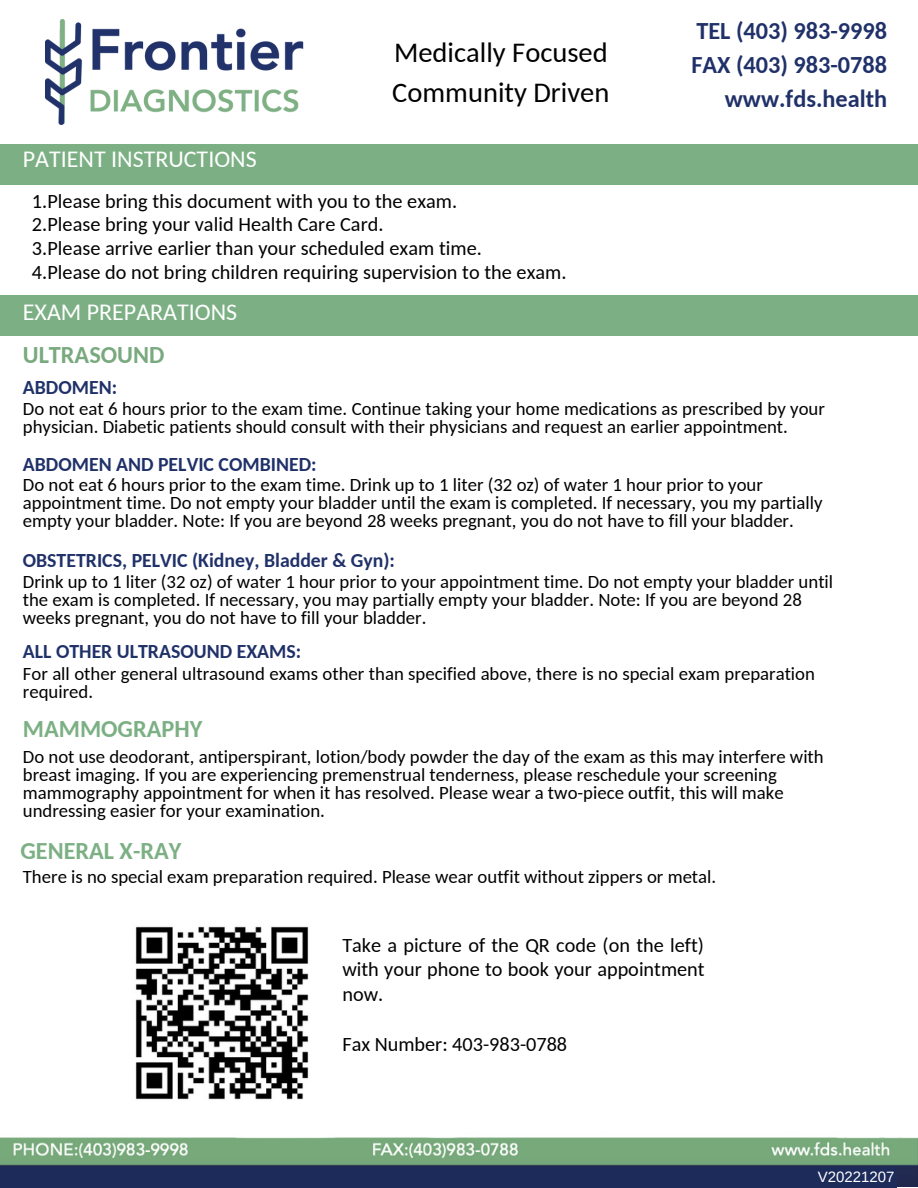
<style>
.page{position:relative;width:918px;height:1188px;background:#fff}
.page>*{position:absolute;margin:0;border:0;box-sizing:border-box;transform-origin:0 0}
.t1{font:28.5px/39.3px "Carlito";color:#000}
.t2{font:700 24.3px/33.8px "Carlito";color:#203169;text-align:right}
.t3{font:700 24.3px "Carlito";color:#7cb084}
.t4{font:700 24.3px "Carlito";color:#79a97e}
.t5{font:24px "Carlito";color:#fff}
.t6{font:20.25px/23.7px "Carlito";color:#000}
.t7{font:700 19.8px "Carlito";color:#203169}
.t8{font:18.75px/18px "Carlito";color:#000}
.t9{font:15px "Arimo";color:#fff}
</style>
<div class="page">
<div style="left:0;top:144px;width:918px;height:40px;background:#7cb084"></div>
<img style="left:46px;top:19px;width:258px;height:105px">
<div style="left:0;top:295px;width:918px;height:41px;background:#7cb084"></div>
<img style="left:0;top:1137px;width:918px;height:50px">
<div style="left:0;top:1167px;width:897px;height:21px;background:#1d2b5b"></div>
<img style="left:135px;top:926px;width:174px;height:174px">
<p class="t5" style="left:23px;top:149px;width:235px">PATIENT INSTRUCTIONS</p>
<h1 class="t1" style="left:392px;top:36px;width:219px">Medically Focused<br>Community Driven</h1>
<p class="t6" style="left:32px;top:191px;width:536px">1.Please bring this document with you to the exam.<br>2.Please bring your valid Health Care Card.<br>3.Please arrive earlier than your scheduled exam time.<br>4.Please do not bring children requiring supervision to the exam.</p>
<p class="t5" style="left:23px;top:302px;width:216px">EXAM PREPARATIONS</p>
<p class="t4" style="left:23px;top:344px;width:143px">ULTRASOUND</p>
<p class="t7" style="left:23px;top:379px;width:96px">ABDOMEN:</p>
<p class="t2" style="left:691px;top:17px;width:197px">TEL (403) 983-9998<br>FAX (403) 983-0788 www.fds.health</p>
<p class="t8" style="left:23px;top:402px;width:804px">Do not eat 6 hours prior to the exam time. Continue taking your home medications as prescribed by your physician. Diabetic patients should consult with their physicians and request an earlier appointment.</p>
<p class="t7" style="left:23px;top:456px;width:295px">ABDOMEN AND PELVIC COMBINED:</p>
<p class="t8" style="left:23px;top:477px;width:801px">Do not eat 6 hours prior to the exam time. Drink up to 1 liter (32 oz) of water 1 hour prior to your appointment time. Do not empty your bladder until the exam is completed. If necessary, you my partially empty your bladder. Note: If you are beyond 28 weeks pregnant, you do not have to fill your bladder.</p>
<p class="t7" style="left:23px;top:552px;width:374px">OBSTETRICS, PELVIC (Kidney, Bladder &amp; Gyn):</p>
<p class="t8" style="left:23px;top:575px;width:812px">Drink up to 1 liter (32 oz) of water 1 hour prior to your appointment time. Do not empty your bladder until the exam is completed. If necessary, you may partially empty your bladder. Note: If you are beyond 28 weeks pregnant, you do not have to fill your bladder.</p>
<p class="t7" style="left:23px;top:643px;width:280px">ALL OTHER ULTRASOUND EXAMS:</p>
<p class="t8" style="left:23px;top:666px;width:794px">For all other general ultrasound exams other than specified above, there is no special exam preparation required.</p>
<p class="t3" style="left:23px;top:719px;width:181px">MAMMOGRAPHY</p>
<p class="t8" style="left:23px;top:749px;width:802px">Do not use deodorant, antiperspirant, lotion/body powder the day of the exam as this may interfere with breast imaging. If you are experiencing premenstrual tenderness, please reschedule your screening mammography appointment for when it has resolved. Please wear a two-piece outfit, this will make undressing easier for your examination.</p>
<p class="t3" style="left:20px;top:840px;width:163px">GENERAL X-RAY</p>
<p class="t8" style="left:23px;top:869px;width:695px">There is no special exam preparation required. Please wear outfit without zippers or metal.</p>
<p class="t6" style="left:342px;top:934px;width:364px;line-height:24.8px;text-align:justify">Take a picture of the QR code (on the left) with your phone to book your appointment now.</p>
<p class="t6" style="left:342px;top:1034px;width:226px">Fax Number: 403-983-0788</p>
<p class="t9" style="left:818px;top:1169px;width:78px">V20221207</p>
</div>
